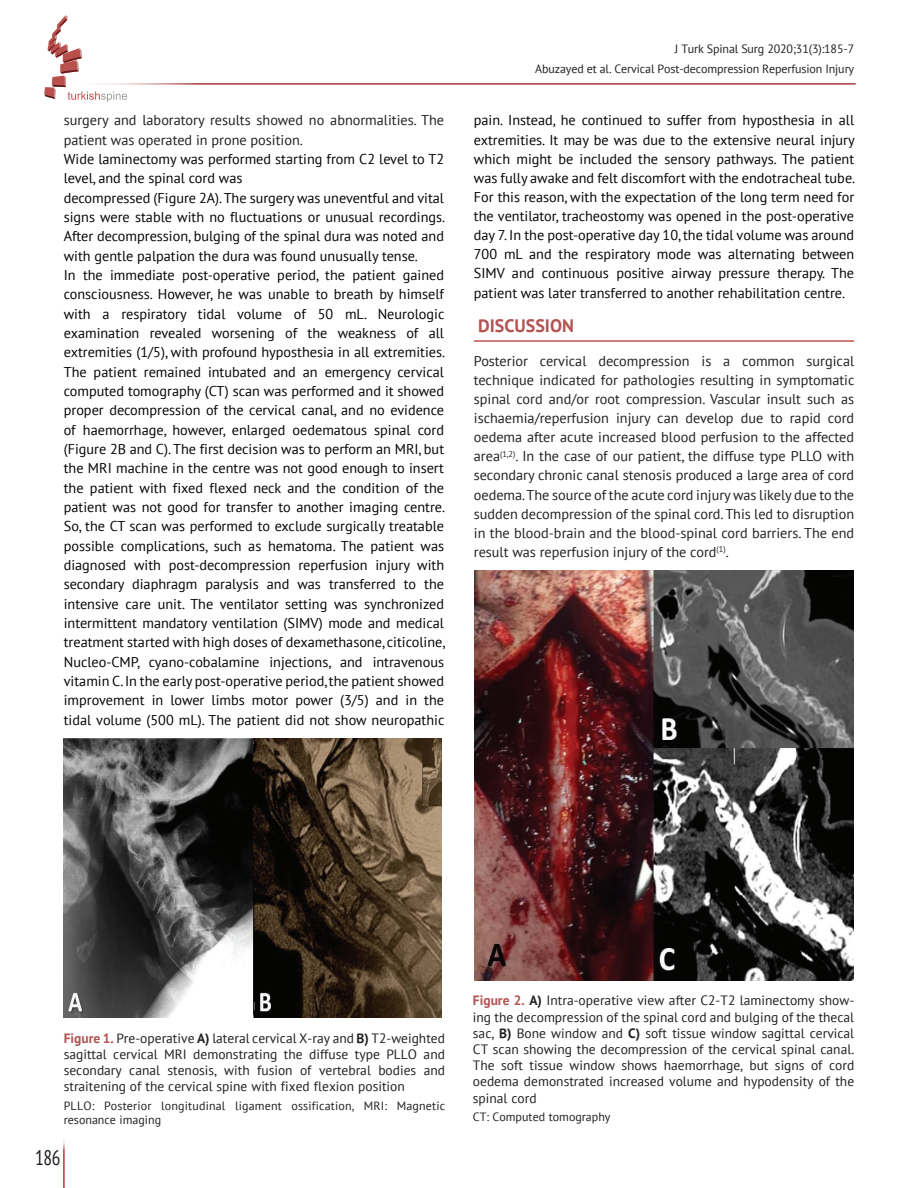
<style>
.page{position:relative;width:918px;height:1188px;background:#fff}
.page>*{position:absolute;margin:0;border:0;box-sizing:border-box;transform-origin:0 0}
.t1{font:condensed 21px "PT Sans";color:#231f20;scale:.92 1}
.t2{font:700 18px "PT Sans";color:#b35353}
.t3{font:14.25px/19.4px "PT Sans";color:#040503}
.t4{font:14.25px/19px "PT Sans";color:#231f20}
.t5{font:13.5px/16.2px "PT Sans";color:#231f20;text-align:justify}
.t6{font:12px/14.4px "PT Sans";color:#231f20}
.s1{font-weight:700;color:#b35353}
.s2{font-weight:700}
</style>
<div class="page">
<div style="left:69px;top:83px;width:786px;height:2px;background:#b35353;border:1px solid #b35353"></div>
<svg style="left:44px;top:15px;width:83px;height:87px"></svg>
<hr style="left:63px;top:1138px;width:1px;height:50px;background:#c0524f">
<hr style="left:474px;top:340px;width:380px;height:2px;background:#c0524f">
<img style="left:64px;top:739px;width:378px;height:279px">
<img style="left:474px;top:570px;width:380px;height:411px">
<p class="t4" style="left:64px;top:110px;width:382px">surgery and laboratory results showed no abnormalities. The patient was operated in prone position.</p>
<p class="t3" style="left:64px;top:149px;width:383px">Wide laminectomy was performed starting from C2 level to T2 level, and the spinal cord was<br>decompressed (Figure 2A). The surgery was uneventful and vital signs were stable with no fluctuations or unusual recordings.<br>After decompression, bulging of the spinal dura was noted and with gentle palpation the dura was found unusually tense.<br>In the immediate post-operative period, the patient gained consciousness. However, he was unable to breath by himself with a respiratory tidal volume of 50 mL. Neurologic examination revealed worsening of the weakness of all extremities (1/5), with profound hyposthesia in all extremities.<br>The patient remained intubated and an emergency cervical computed tomography (CT) scan was performed and it showed proper decompression of the cervical canal, and no evidence of haemorrhage, however, enlarged oedematous spinal cord (Figure 2B and C). The first decision was to perform an MRI, but the MRI machine in the centre was not good enough to insert the patient with fixed flexed neck and the condition of the patient was not good for transfer to another imaging centre.<br>So, the CT scan was performed to exclude surgically treatable possible complications, such as hematoma. The patient was diagnosed with post-decompression reperfusion injury with secondary diaphragm paralysis and was transferred to the intensive care unit. The ventilator setting was synchronized intermittent mandatory ventilation (SIMV) mode and medical treatment started with high doses of dexamethasone, citicoline, Nucleo-CMP, cyano-cobalamine injections, and intravenous vitamin C. In the early post-operative period, the patient showed improvement in lower limbs motor power (3/5) and in the tidal volume (500 mL). The patient did not show neuropathic</p>
<p class="t6" style="left:675px;top:41px;width:181px">J Turk Spinal Surg 2020;31(3):185-7</p>
<p class="t6" style="left:535px;top:62px;width:320px">Abuzayed et al. Cervical Post-decompression Reperfusion Injury</p>
<p class="t3" style="left:474px;top:111px;width:383px;text-align:justify">pain. Instead, he continued to suffer from hyposthesia in all extremities. It may be was due to the extensive neural injury which might be included the sensory pathways. The patient was fully awake and felt discomfort with the endotracheal tube.<br>For this reason, with the expectation of the long term need for the ventilator, tracheostomy was opened in the post-operative day 7. In the post-operative day 10, the tidal volume was around 700 mL and the respiratory mode was alternating between SIMV and continuous positive airway pressure therapy. The patient was later transferred to another rehabilitation centre.</p>
<p class="t2" style="left:478px;top:314px;width:97px">DISCUSSION</p>
<p class="t4" style="left:474px;top:351px;width:382px;text-align:justify">Posterior cervical decompression is a common surgical technique indicated for pathologies resulting in symptomatic spinal cord and/or root compression. Vascular insult such as ischaemia/reperfusion injury can develop due to rapid cord oedema after acute increased blood perfusion to the affected area<sup>(1,2)</sup>. In the case of our patient, the diffuse type PLLO with secondary chronic canal stenosis produced a large area of cord oedema. The source of the acute cord injury was likely due to the sudden decompression of the spinal cord. This led to disruption in the blood-brain and the blood-spinal cord barriers. The end result was reperfusion injury of the cord<sup>(1)</sup>.</p>
<p class="t5" style="left:64px;top:1030px;width:383px"><span class="s1">Figure 1.</span> Pre-operative <span class="s2">A)</span> lateral cervical X-ray and <span class="s2">B)</span> T2-weighted sagittal cervical MRI demonstrating the diffuse type PLLO and secondary canal stenosis, with fusion of vertebral bodies and straitening of the cervical spine with fixed flexion position</p>
<p class="t6" style="left:64px;top:1098px;width:383px">PLLO: Posterior longitudinal ligament ossification, MRI: Magnetic resonance imaging</p>
<h1 class="t1" style="left:35px;top:1144px;width:29px">186</h1>
<p class="t5" style="left:473px;top:992px;width:383px"><span class="s1">Figure 2.</span> <span class="s2">A)</span> Intra-operative view after C2-T2 laminectomy show&shy;ing the decompression of the spinal cord and bulging of the thecal sac, <span class="s2">B)</span> Bone window and <span class="s2">C)</span> soft tissue window sagittal cervical CT scan showing the decompression of the cervical spinal canal.<br>The soft tissue window shows haemorrhage, but signs of cord oedema demonstrated increased volume and hypodensity of the spinal cord</p>
<p class="t6" style="left:473px;top:1110px;width:139px">CT: Computed tomography</p>
</div>
